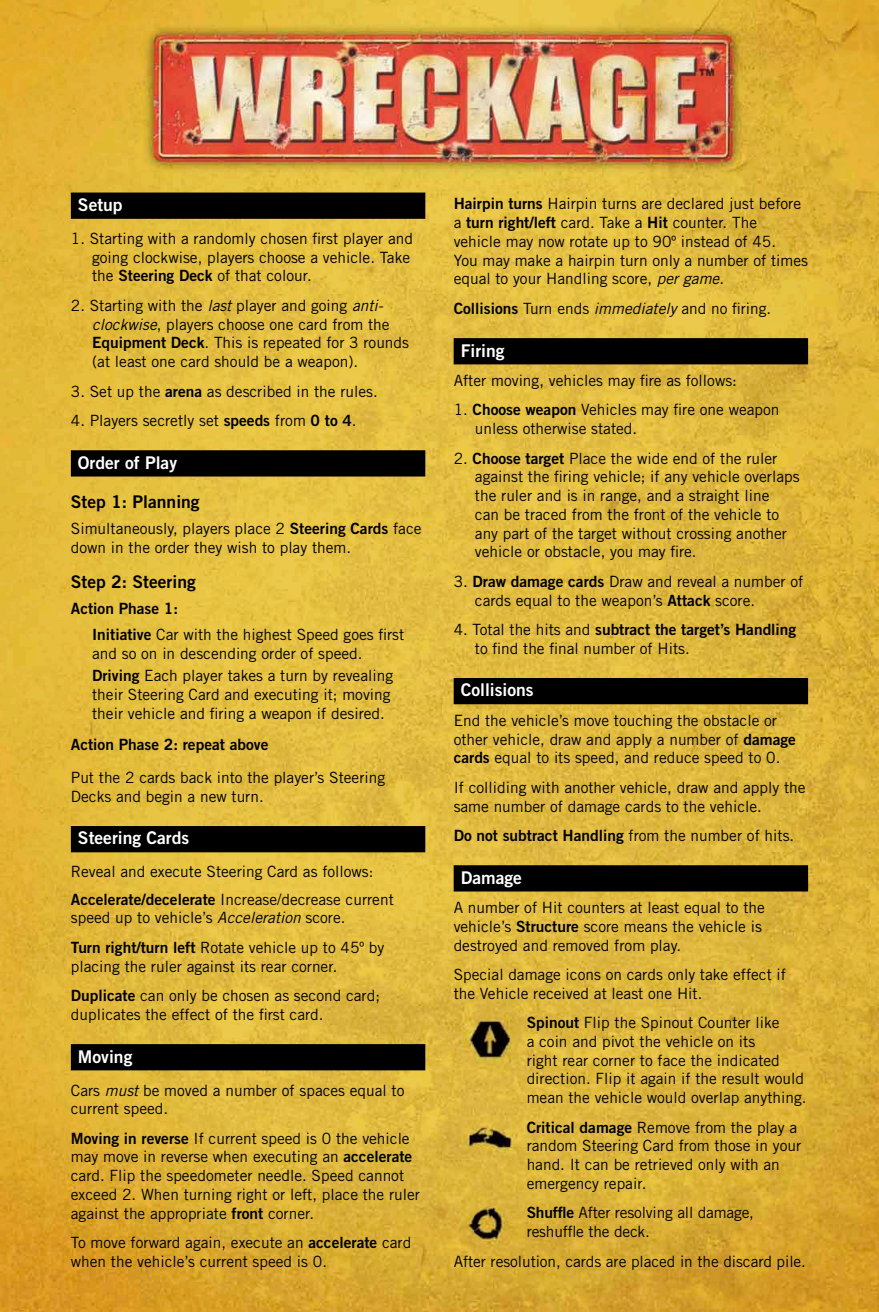
<style>
.page{position:relative;width:879px;height:1312px;background:#fff}
.page>*{position:absolute;margin:0;border:0;box-sizing:border-box;transform-origin:0 0}
.t1{font:17.5px "Trade Gothic Bold Two";color:#fff}
.t2{font:17.5px "Trade Gothic Bold Two";color:#000}
.t3{font:15.5px/18.8px "Trade Gothic";color:#000}
.t4{font:15.5px "Trade Gothic Bold Two";color:#000}
.s1{font-family:"Trade Gothic Bold Two"}
.s2{font-style:italic}
.s3{font-family:"Trade Gothic"}
</style>
<div class="page">
<img style="left:0;top:0;width:878px;height:1311px">
<div style="left:71px;top:192px;width:354px;height:27px;background:#000"></div>
<div style="left:71px;top:450px;width:354px;height:26px;background:#000"></div>
<div style="left:71px;top:825px;width:354px;height:27px;background:#000"></div>
<div style="left:71px;top:1043px;width:354px;height:27px;background:#000"></div>
<div style="left:454px;top:338px;width:354px;height:26px;background:#000"></div>
<div style="left:454px;top:677px;width:354px;height:27px;background:#000"></div>
<div style="left:454px;top:865px;width:354px;height:26px;background:#000"></div>
<p class="t1" style="left:78px;top:194px;width:46px">Setup</p>
<p class="t3" style="left:92px;top:229px;width:322px;text-indent:-21px">1. Starting with a randomly chosen first player and going clockwise, players choose a vehicle. Take the <span class="s1">Steering Deck</span> of that colour.</p>
<p class="t3" style="left:92px;top:296px;width:318px;text-indent:-21px">2. Starting with the <span class="s2">last</span> player and going <span class="s2">anti&shy;clockwise</span>, players choose one card from the <span class="s1">Equipment Deck</span>. This is repeated for 3 rounds (at least one card should be a weapon).</p>
<p class="t3" style="left:71px;top:381px;width:308px">3. Set up the <span class="s1">arena</span> as described in the rules.</p>
<p class="t3" style="left:71px;top:411px;width:287px">4. Players secretly set <span class="s1">speeds</span> from <span class="s1">0 to 4</span>.</p>
<p class="t1" style="left:78px;top:451px;width:101px">Order of Play</p>
<p class="t2" style="left:71px;top:490px;width:130px">Step 1: Planning</p>
<p class="t3" style="left:71px;top:518px;width:352px">Simultaneously, players place 2 <span class="s1">Steering Cards</span> face down in the order they wish to play them.</p>
<p class="t2" style="left:71px;top:571px;width:126px">Step 2: Steering</p>
<p class="t4" style="left:71px;top:598px;width:109px">Action Phase 1:</p>
<p class="t3" style="left:92px;top:624px;width:314px"><span class="s1">Initiative</span> Car with the highest Speed goes first and so on in descending order of speed.</p>
<p class="t3" style="left:92px;top:665px;width:302px"><span class="s1">Driving</span> Each player takes a turn by revealing their Steering Card and executing it; moving their vehicle and firing a weapon if desired.</p>
<p class="t4" style="left:71px;top:734px;width:199px">Action Phase 2: repeat above</p>
<p class="t3" style="left:71px;top:767px;width:316px">Put the 2 cards back into the player’s Steering<br>Decks and begin a new turn.</p>
<p class="t1" style="left:78px;top:827px;width:113px">Steering Cards</p>
<p class="t3" style="left:71px;top:857px;width:324px;line-height:27.2px">Reveal and execute Steering Card as follows:<br><span class="s1">Accelerate/decelerate</span> Increase/decrease current</p>
<p class="t3" style="left:71px;top:902px;width:315px;line-height:29.2px">speed up to vehicle’s <span class="s2">Acceleration</span> score.<br><span class="s1">Turn right/turn left</span> Rotate vehicle up to 45º by</p>
<p class="t3" style="left:71px;top:951px;width:311px;line-height:29.2px">placing the ruler against its rear corner.<br><span class="s1">Duplicate</span> can only be chosen as second card;</p>
<p class="t3" style="left:71px;top:1004px;width:254px">duplicates the effect of the first card.</p>
<p class="t1" style="left:78px;top:1045px;width:56px">Moving</p>
<p class="t3" style="left:71px;top:1080px;width:335px">Cars <span class="s2">must</span> be moved a number of spaces equal to current speed.</p>
<p class="t3" style="left:71px;top:1128px;width:351px"><span class="s1">Moving in reverse</span> If current speed is 0 the vehicle may move in reverse when executing an <span class="s1">accelerate </span>card. Flip the speedometer needle. Speed cannot exceed 2. When turning right or left, place the ruler against the appropriate <span class="s1">front</span> corner.</p>
<p class="t3" style="left:71px;top:1232px;width:342px">To move forward again, execute an <span class="s1">accelerate</span> card when the vehicle’s current speed is 0.</p>
<p class="t3" style="left:454px;top:194px;width:356px"><span class="s1">Hairpin turns</span> Hairpin turns are declared just before a <span class="s1">turn right/left</span> card. Take a <span class="s1">Hit</span> counter. The vehicle may now rotate up to 90º instead of 45.<br>You may make a hairpin turn only a number of times equal to your Handling score, <span class="s2">per game</span>.</p>
<p class="t3" style="left:454px;top:299px;width:319px"><span class="s1">Collisions</span> Turn ends <span class="s2">immediately</span> and no firing.</p>
<p class="t1" style="left:461px;top:339px;width:45px">Firing</p>
<p class="t3" style="left:454px;top:371px;width:285px">After moving, vehicles may fire as follows:</p>
<p class="t3" style="left:475px;top:400px;width:306px;text-indent:-21px">1. <span class="s1">Choose weapon</span> Vehicles may fire one weapon unless otherwise stated.</p>
<p class="t3" style="left:475px;top:448px;width:326px;text-indent:-21px">2. <span class="s1">Choose target</span> Place the wide end of the ruler against the firing vehicle; if any vehicle overlaps the ruler and is in range, and a straight line<br>can be traced from the front of the vehicle to any part of the target without crossing another vehicle or obstacle, you may fire.</p>
<p class="t3" style="left:475px;top:571px;width:330px;text-indent:-21px">3. <span class="s1">Draw damage cards</span> Draw and reveal a number of cards equal to the weapon’s <span class="s1">Attack</span> score.</p>
<p class="t4" style="left:454px;top:619px;width:344px"><span class="s3">4. Total the hits and</span> subtract the target’s Handling</p>
<p class="t3" style="left:475px;top:638px;width:216px">to find the final number of Hits.</p>
<p class="t1" style="left:461px;top:679px;width:74px">Collisions</p>
<p class="t3" style="left:454px;top:710px;width:344px">End the vehicle’s move touching the obstacle or other vehicle, draw and apply a number of <span class="s1">damage cards</span> equal to its speed, and reduce speed to 0.</p>
<p class="t3" style="left:454px;top:777px;width:353px">If colliding with another vehicle, draw and apply the same number of damage cards to the vehicle.</p>
<p class="t4" style="left:454px;top:825px;width:342px">Do not subtract Handling <span class="s3">from the number of hits.</span></p>
<p class="t1" style="left:461px;top:866px;width:63px">Damage</p>
<p class="t3" style="left:454px;top:897px;width:313px">A number of Hit counters at least equal to the vehicle’s <span class="s1">Structure</span> score means the vehicle is destroyed and removed from play.</p>
<p class="t3" style="left:454px;top:964px;width:334px">Special damage icons on cards only take effect if the Vehicle received at least one Hit.</p>
<p class="t3" style="left:527px;top:1012px;width:281px"><span class="s1">Spinout</span> Flip the Spinout Counter like<br>a coin and pivot the vehicle on its<br>right rear corner to face the indicated direction. Flip it again if the result would mean the vehicle would overlap anything.</p>
<p class="t3" style="left:527px;top:1117px;width:276px"><span class="s1">Critical damage</span> Remove from the play a random Steering Card from those in your hand. It can be retrieved only with an emergency repair.</p>
<p class="t3" style="left:527px;top:1202px;width:229px"><span class="s1">Shuffle</span> After resolving all damage, reshuffle the deck.</p>
<p class="t3" style="left:454px;top:1250px;width:354px">After resolution, cards are placed in the discard pile.</p>
</div>
